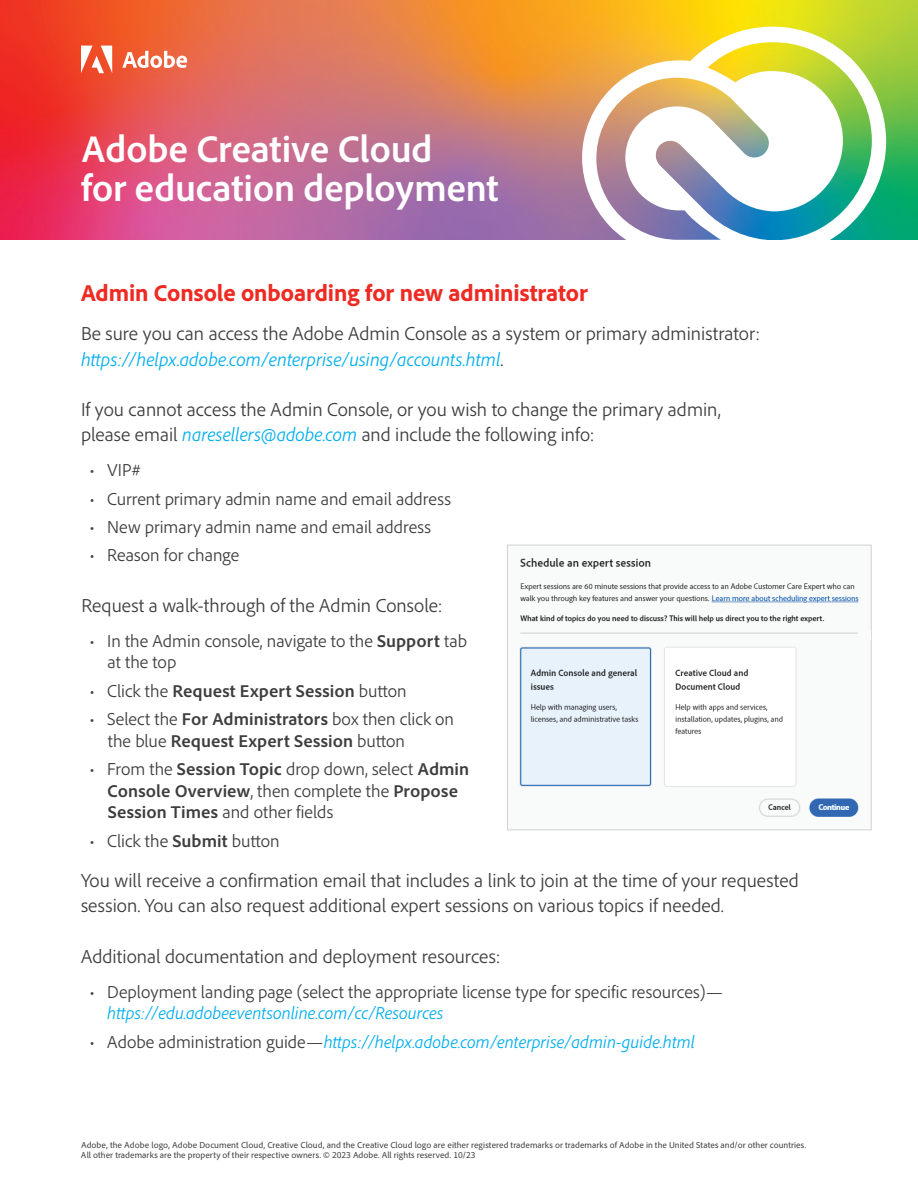
<style>
.page{position:relative;width:918px;height:1188px;background:#fff}
.page>*{position:absolute;margin:0;border:0;box-sizing:border-box;transform-origin:0 0}
.t1{font:700 39px/39px "Adobe Clean";letter-spacing:-.01em;color:#fff}
.t2{font:800 24px "Adobe Clean";letter-spacing:-.005em;color:#ee2a23}
.t3{font:300 19.5px/25.5px "Adobe Clean";color:#3e3e3f}
.t4{font:300 18px/21.6px "Adobe Clean";color:#3e3e3f}
.t5{font:italic 300 18px "Adobe Clean";color:#00aeef}
.t6{font:700 18px "Adobe Clean";letter-spacing:.005em;color:#3e3e3f}
.t7{font:9px/10.5px "Adobe Clean";color:#3e3e3f}
.s1{font-style:italic;color:#00aeef}
.s2{font-weight:700}
.s3{font-weight:300}
.s4{font-style:normal;color:#3e3e3f}
</style>
<div class="page">
<img style="left:0;top:0;width:918px;height:240px">
<svg style="left:582px;top:27px;width:304px;height:213px"></svg>
<svg style="left:122px;top:51px;width:65px;height:17px"></svg>
<svg style="left:81px;top:46px;width:31px;height:27px"></svg>
<img style="left:519px;top:558px;width:340px;height:259px">
<div style="left:507px;top:545px;width:365px;height:285px;border:1px solid #d1d2d4"></div>
<div style="left:858px;top:630px;width:13px;height:9px;background:#f9fafa"></div>
<h1 class="t1" style="left:81px;top:129px;width:419px">Adobe Creative Cloud<br>for education deployment</h1>
<p class="t2" style="left:81px;top:277px;width:508px">Admin Console onboarding for new administrator</p>
<p class="t3" style="left:81px;top:320px;width:680px">Be sure you can access the Adobe Admin Console as a system or primary administrator: <span class="s1">https://helpx.adobe.com/enterprise/using/accounts.html</span>.</p>
<p class="t3" style="left:81px;top:396px;width:641px">If you cannot access the Admin Console, or you wish to change the primary admin, please email <span class="s1">naresellers@adobe.com</span> and include the following info:</p>
<p class="t4" style="left:89px;top:459px;width:53px">• VIP#</p>
<p class="t4" style="left:89px;top:487px;width:363px">• Current primary admin name and email address</p>
<p class="t4" style="left:89px;top:516px;width:343px">• New primary admin name and email address</p>
<p class="t4" style="left:89px;top:544px;width:151px">• Reason for change</p>
<p class="t3" style="left:81px;top:592px;width:362px">Request a walk-through of the Admin Console:</p>
<p class="t4" style="left:108px;top:629px;width:361px;text-indent:-18px">• In the Admin console, navigate to the <span class="s2">Support</span> tab at the top</p>
<p class="t6" style="left:89px;top:680px;width:319px"><span class="s3">• Click the</span> Request Expert Session <span class="s3">button</span></p>
<p class="t4" style="left:108px;top:708px;width:348px;text-indent:-19px">• Select the <span class="s2">For Administrators</span> box then click on the blue <span class="s2">Request Expert Session</span> button</p>
<p class="t4" style="left:107px;top:758px;width:363px;text-indent:-18px">• From the <span class="s2">Session Topic</span> drop down, select <span class="s2">Admin<br>Console Overview</span>, then complete the <span class="s2">Propose<br>Session Times</span> and other fields</p>
<p class="t4" style="left:89px;top:829px;width:192px">• Click the <span class="s2">Submit</span> button</p>
<p class="t3" style="left:81px;top:867px;width:719px">You will receive a confirmation email that includes a link to join at the time of your requested session. You can also request additional expert sessions on various topics if needed.</p>
<p class="t3" style="left:81px;top:943px;width:421px">Additional documentation and deployment resources:</p>
<p class="t4" style="left:89px;top:980px;width:636px">• Deployment landing page (select the appropriate license type for specific resources)—</p>
<p class="t5" style="left:107px;top:1002px;width:338px">https://edu.adobeeventsonline.com/cc/Resources</p>
<p class="t5" style="left:89px;top:1030px;width:607px"><span class="s4">• Adobe administration guide—</span>https://helpx.adobe.com/enterprise/admin-guide.html</p>
<p class="t7" style="left:81px;top:1139px;width:727px">Adobe, the Adobe logo, Adobe Document Cloud, Creative Cloud, and the Creative Cloud logo are either registered trademarks or trademarks of Adobe in the United States and/or other countries.<br>All other trademarks are the property of their respective owners. © 2023 Adobe. All rights reserved. 10/23</p>
</div>
